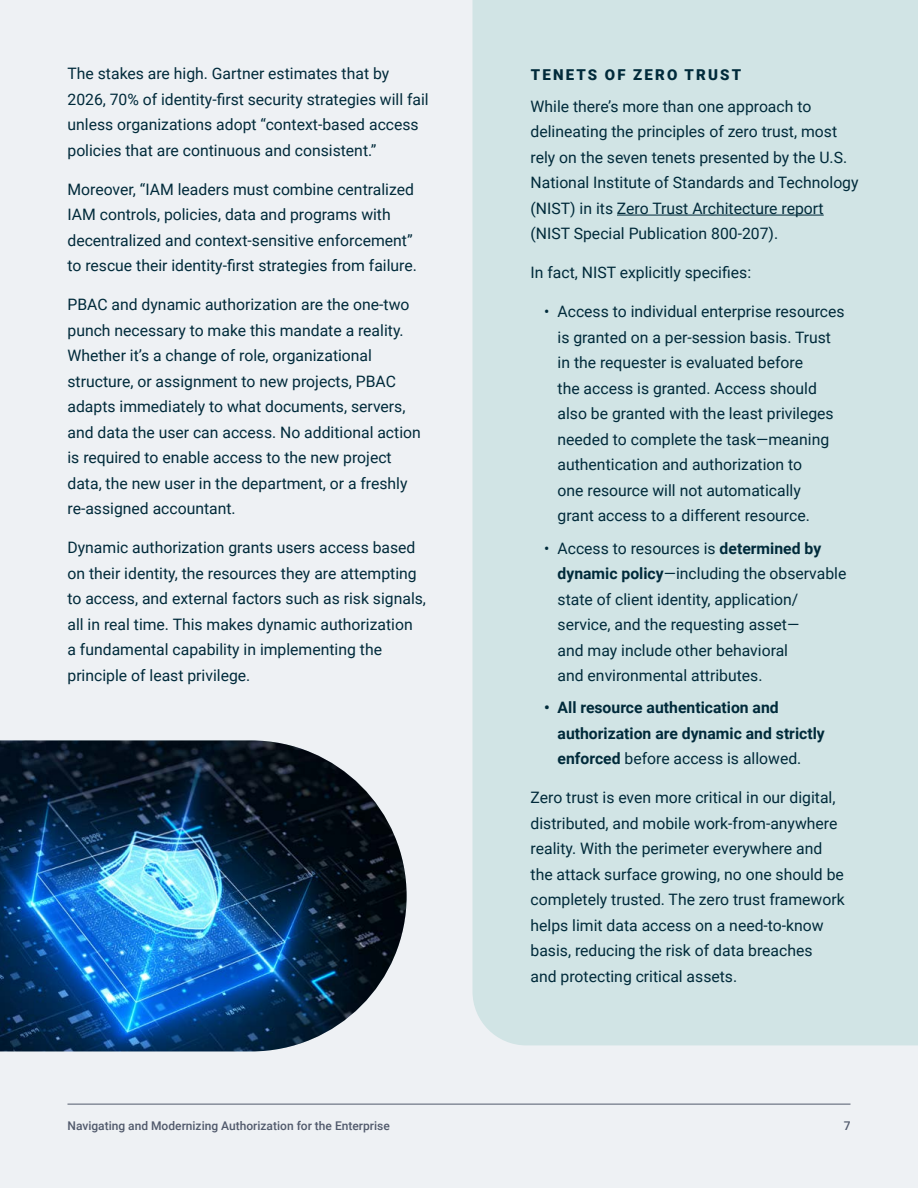
<style>
.page{position:relative;width:918px;height:1188px;background:#eef1f4}
.page>*{position:absolute;margin:0;border:0;box-sizing:border-box;transform-origin:0 0}
.t1{font:15.75px/25.5px "Roboto";color:#002a3a}
.t2{font:700 15.75px/25.5px "Roboto";color:#002a3a}
.t3{font:900 15px "Roboto";letter-spacing:.145em;color:#002a3a}
.t4{font:500 12px "Roboto";color:#515a6c}
.s1{font-weight:700}
.s2{font-weight:400}
</style>
<div class="page">
<div style="left:472px;top:0;width:446px;height:1045px;background:#d1e4e5"></div>
<hr style="left:617px;top:215px;width:207px;height:1px;background:#002a3a">
<img style="left:0;top:740px;width:407px;height:311px">
<hr style="left:68px;top:1104px;width:782px;height:1px;background:#515a6c">
<p class="t1" style="left:68px;top:60px;width:363px">The stakes are high. Gartner estimates that by 2026, 70% of identity-first security strategies will fail unless organizations adopt “context-based access policies that are continuous and consistent.”</p>
<p class="t1" style="left:68px;top:176px;width:351px">Moreover, “IAM leaders must combine centralized IAM controls, policies, data and programs with decentralized and context-sensitive enforcement” to rescue their identity-first strategies from failure.</p>
<p class="t1" style="left:68px;top:291px;width:355px">PBAC and dynamic authorization are the one-two punch necessary to make this mandate a reality.<br>Whether it’s a change of role, organizational structure, or assignment to new projects, PBAC adapts immediately to what documents, servers, and data the user can access. No additional action is required to enable access to the new project data, the new user in the department, or a freshly re-assigned accountant.</p>
<p class="t1" style="left:68px;top:534px;width:360px">Dynamic authorization grants users access based on their identity, the resources they are attempting to access, and external factors such as risk signals, all in real time. This makes dynamic authorization<br>a fundamental capability in implementing the principle of least privilege.</p>
<p class="t3" style="left:531px;top:64px;width:212px">TENETS OF ZERO TRUST</p>
<p class="t1" style="left:531px;top:93px;width:330px">While there’s more than one approach to delineating the principles of zero trust, most rely on the seven tenets presented by the U.S.<br>National Institute of Standards and Technology (NIST) in its Zero Trust Architecture report (NIST Special Publication 800-207).</p>
<p class="t1" style="left:531px;top:259px;width:222px">In fact, NIST explicitly specifies:</p>
<p class="t1" style="left:558px;top:298px;width:289px;text-indent:-13px">• Access to individual enterprise resources is granted on a per-session basis. Trust in the requester is evaluated before<br>the access is granted. Access should also be granted with the least privileges needed to complete the task—meaning authentication and authorization to<br>one resource will not automatically<br>grant access to a different resource.</p>
<p class="t1" style="left:558px;top:535px;width:290px;text-indent:-13px">• Access to resources is <span class="s1">determined by dynamic policy</span>—including the observable state of client identity, application/ service, and the requesting asset—<br>and may include other behavioral<br>and environmental attributes.</p>
<p class="t2" style="left:558px;top:694px;width:269px;text-indent:-13px">• All resource authentication and authorization are dynamic and strictly enforced <span class="s2">before access is allowed.</span></p>
<p class="t1" style="left:531px;top:784px;width:316px">Zero trust is even more critical in our digital, distributed, and mobile work-from-anywhere reality. With the perimeter everywhere and the attack surface growing, no one should be completely trusted. The zero trust framework helps limit data access on a need-to-know basis, reducing the risk of data breaches<br>and protecting critical assets.</p>
<p class="t4" style="left:68px;top:1117px;width:324px">Navigating and Modernizing Authorization for the Enterprise</p>
<p class="t4" style="left:844px;top:1117px;width:8px">7</p>
</div>
